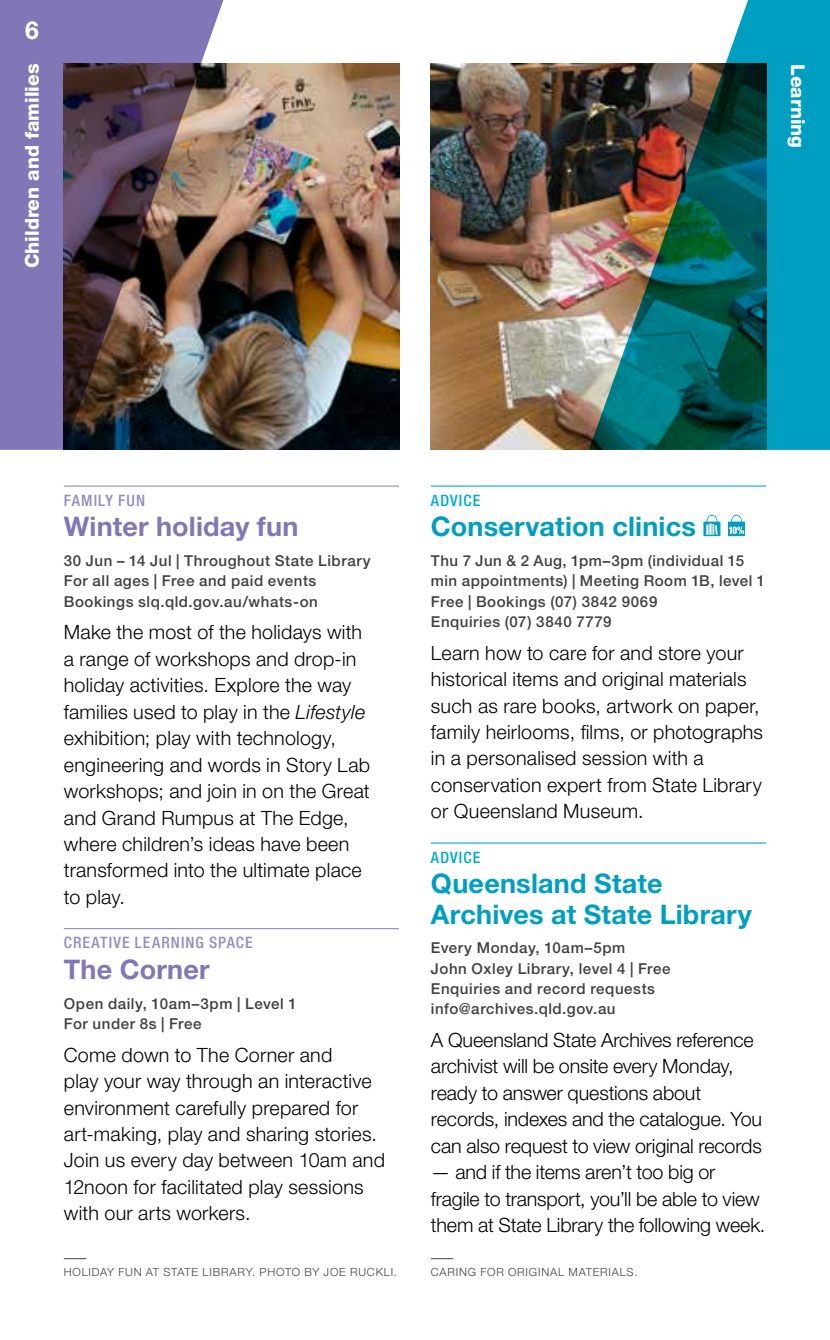
<style>
.page{position:relative;width:830px;height:1340px;background:#fff}
.page>*{position:absolute;margin:0;border:0;box-sizing:border-box;transform-origin:0 0}
.t1{font:700 27px/30.4px "Helvetica Neue LT Std";letter-spacing:.005em;color:#009fc2}
.t2{font:700 27px "Helvetica Neue LT Std";letter-spacing:.005em;color:#8177b7}
.t3{font:700 24.75px "Helvetica Neue LT Std";color:#fff}
.t4{font:300 19.8px/26.6px "Helvetica Neue LT Std";letter-spacing:.01em;color:#000}
.t5{font:300 19.8px/26.6px "Helvetica Neue LT Std";letter-spacing:-.01em;color:#000}
.t6{font:800 19.12px "Helvetica Neue LT Std";color:#fff}
.t7{font:500 condensed 15.75px "Helvetica Neue LT Std";letter-spacing:.065em;color:#958cc3}
.t8{font:500 condensed 15.75px "Helvetica Neue LT Std";letter-spacing:.07em;color:#00accb}
.t9{font:500 15.08px/20.2px "Helvetica Neue LT Std";letter-spacing:.035em;color:#414042}
.t10{font:300 11.25px "Helvetica Neue LT Std";letter-spacing:.07em;color:#414042}
.s1{font-style:italic}
</style>
<div class="page">
<img style="left:431px;top:64px;width:157px;height:386px">
<img style="left:230px;top:64px;width:169px;height:386px">
<img style="left:0;top:0;width:230px;height:450px">
<hr style="left:431px;top:485px;width:334px;height:1px;background:#00accb">
<hr style="left:431px;top:842px;width:334px;height:1px;background:#00accb">
<svg style="left:703px;top:515px;width:17px;height:21px"></svg>
<svg style="left:728px;top:515px;width:16px;height:21px"></svg>
<hr style="left:64px;top:485px;width:335px;height:1px;background:#958cc3">
<hr style="left:64px;top:928px;width:335px;height:1px;background:#958cc3">
<svg style="left:64px;top:1258px;width:22px;height:1px"></svg>
<svg style="left:431px;top:1258px;width:22px;height:1px"></svg>
<img style="left:588px;top:0;width:241px;height:450px">
<p class="t3" style="left:25px;top:15px;width:15px">6</p>
<p class="t6" style="left:21px;top:268px;width:206px;rotate:-90deg">Children and families</p>
<p class="t6" style="left:809px;top:64px;width:86px;rotate:90deg">Learning</p>
<p class="t7" style="left:64px;top:491px;width:83px">FAMILY FUN</p>
<h1 class="t2" style="left:64px;top:510px;width:236px">Winter holiday fun</h1>
<p class="t9" style="left:64px;top:550px;width:308px">30 Jun – 14 Jul | Throughout State Library<br>For all ages | Free and paid events<br>Bookings slq.qld.gov.au/whats-on</p>
<p class="t4" style="left:64px;top:618px;width:308px">Make the most of the holidays with a range of workshops and drop-in holiday activities. Explore the way families used to play in the <span class="s1">Lifestyle </span>exhibition; play with technology, engineering and words in Story Lab workshops; and join in on the Great and Grand Rumpus at The Edge, where children’s ideas have been transformed into the ultimate place to play.</p>
<p class="t7" style="left:64px;top:933px;width:190px">CREATIVE LEARNING SPACE</p>
<h1 class="t2" style="left:64px;top:952px;width:147px">The Corner</h1>
<p class="t9" style="left:64px;top:992px;width:234px">Open daily, 10am–3pm | Level 1<br>For under 8s | Free</p>
<p class="t4" style="left:64px;top:1040px;width:322px">Come down to The Corner and<br>play your way through an interactive environment carefully prepared for art-making, play and sharing stories.<br>Join us every day between 10am and 12noon for facilitated play sessions with our arts workers.</p>
<p class="t8" style="left:431px;top:491px;width:51px">ADVICE</p>
<h1 class="t1" style="left:431px;top:511px;width:266px">Conservation clinics</h1>
<p class="t9" style="left:431px;top:550px;width:336px">Thu 7 Jun &amp; 2 Aug, 1pm–3pm (individual 15 min appointments) | Meeting Room 1B, level 1<br>Free | Bookings (07) 3842 9069<br>Enquiries (07) 3840 7779</p>
<p class="t4" style="left:431px;top:639px;width:333px">Learn how to care for and store your historical items and original materials such as rare books, artwork on paper, family heirlooms, films, or photographs in a personalised session with a conservation expert from State Library or Queensland Museum.</p>
<p class="t8" style="left:431px;top:847px;width:51px">ADVICE</p>
<h1 class="t1" style="left:431px;top:867px;width:322px">Queensland State<br>Archives at State Library</h1>
<p class="t9" style="left:431px;top:937px;width:241px">Every Monday, 10am–5pm<br>John Oxley Library, level 4 | Free<br>Enquiries and record requests info@archives.qld.gov.au</p>
<p class="t5" style="left:431px;top:1026px;width:332px">A Queensland State Archives reference archivist will be onsite every Monday, ready to answer questions about records, indexes and the catalogue. You can also request to view original records</p>
<p class="t5" style="left:431px;top:1158px;width:336px">— and if the items aren’t too big or fragile to transport, you’ll be able to view them at State Library the following week.</p>
<p class="t10" style="left:64px;top:1265px;width:334px">HOLIDAY FUN AT STATE LIBRARY. PHOTO BY JOE RUCKLI.</p>
<p class="t10" style="left:431px;top:1265px;width:208px">CARING FOR ORIGINAL MATERIALS.</p>
</div>
